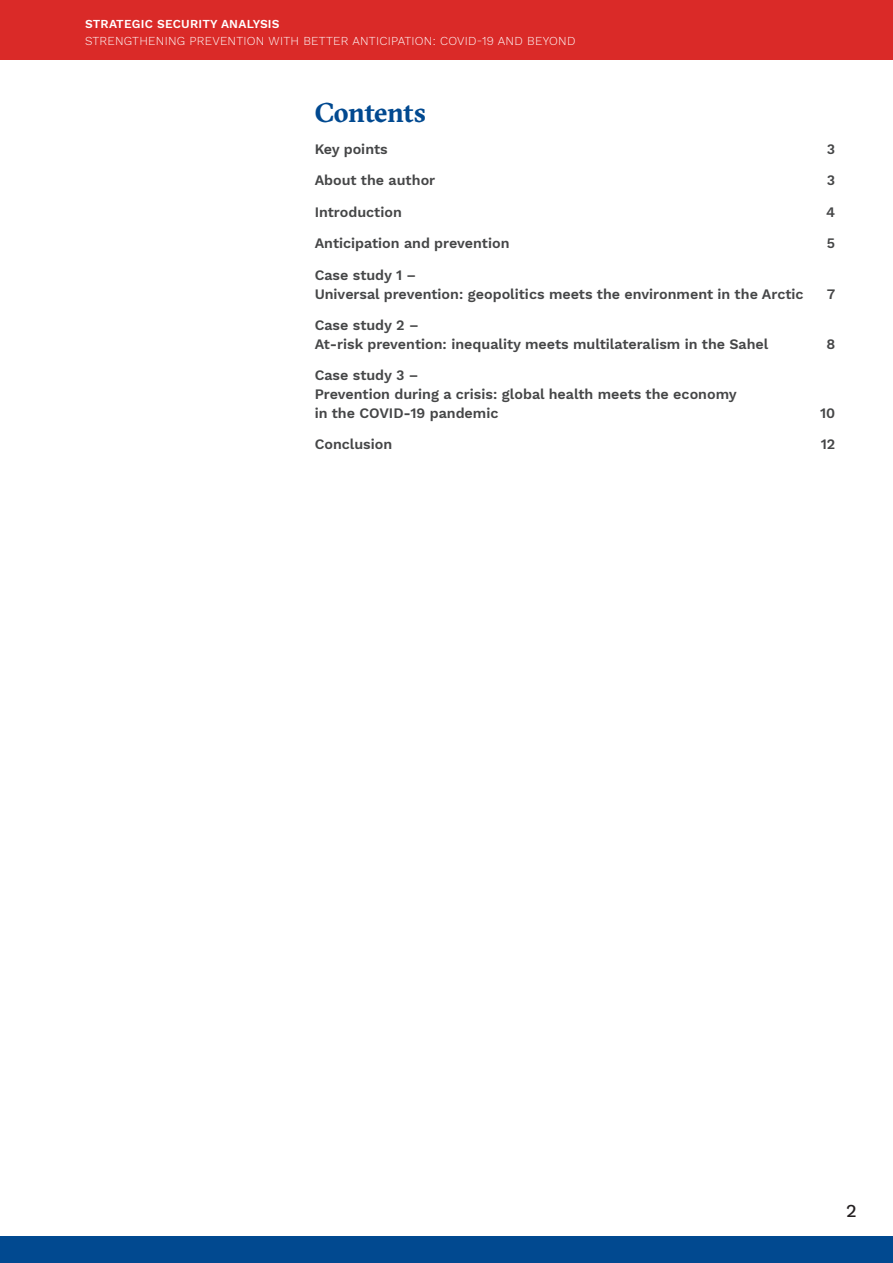
<style>
.page{position:relative;width:893px;height:1263px;background:#fff}
.page>*{position:absolute;margin:0;border:0;box-sizing:border-box;transform-origin:0 0}
.t1{font:700 27px "GT Sectra";letter-spacing:-.015em;color:#014990}
.t2{font:500 18px "Work Sans";color:#231f20}
.t3{font:600 14.25px/18.8px "Work Sans";color:#454647}
.t4{font:300 12px "Work Sans";letter-spacing:.02em;color:#fff}
.t5{font:600 12px "Work Sans";letter-spacing:.02em;color:#fff}
</style>
<div class="page">
<div style="left:0;top:0;width:893px;height:60px;background:#da2a28"></div>
<div style="left:0;top:1236px;width:893px;height:27px;background:#014990"></div>
<p class="t5" style="left:85px;top:17px;width:196px">STRATEGIC SECURITY ANALYSIS</p>
<p class="t4" style="left:85px;top:34px;width:492px">STRENGTHENING PREVENTION WITH BETTER ANTICIPATION: COVID-19 AND BEYOND</p>
<h1 class="t1" style="left:315px;top:97px;width:113px">Contents</h1>
<p class="t3" style="left:315px;top:140px;width:75px">Key points</p>
<p class="t3" style="left:827px;top:140px;width:10px">3</p>
<p class="t3" style="left:315px;top:172px;width:122px">About the author</p>
<p class="t3" style="left:827px;top:172px;width:10px">3</p>
<p class="t3" style="left:315px;top:203px;width:89px">Introduction</p>
<p class="t3" style="left:826px;top:203px;width:11px">4</p>
<p class="t3" style="left:315px;top:235px;width:196px">Anticipation and prevention</p>
<p class="t3" style="left:827px;top:235px;width:10px">5</p>
<p class="t3" style="left:315px;top:266px;width:490px">Case study 1 –<br>Universal prevention: geopolitics meets the environment in the Arctic</p>
<p class="t3" style="left:827px;top:285px;width:10px">7</p>
<p class="t3" style="left:315px;top:317px;width:455px">Case study 2 –<br>At-risk prevention: inequality meets multilateralism in the Sahel</p>
<p class="t3" style="left:315px;top:367px;width:424px">Case study 3 –<br>Prevention during a crisis: global health meets the economy in the COVID-19 pandemic</p>
<p class="t3" style="left:826px;top:335px;width:10px">8</p>
<p class="t3" style="left:820px;top:404px;width:17px">10</p>
<p class="t3" style="left:315px;top:436px;width:79px">Conclusion</p>
<p class="t3" style="left:821px;top:436px;width:16px">12</p>
<p class="t2" style="left:846px;top:1201px;width:12px">2</p>
</div>
